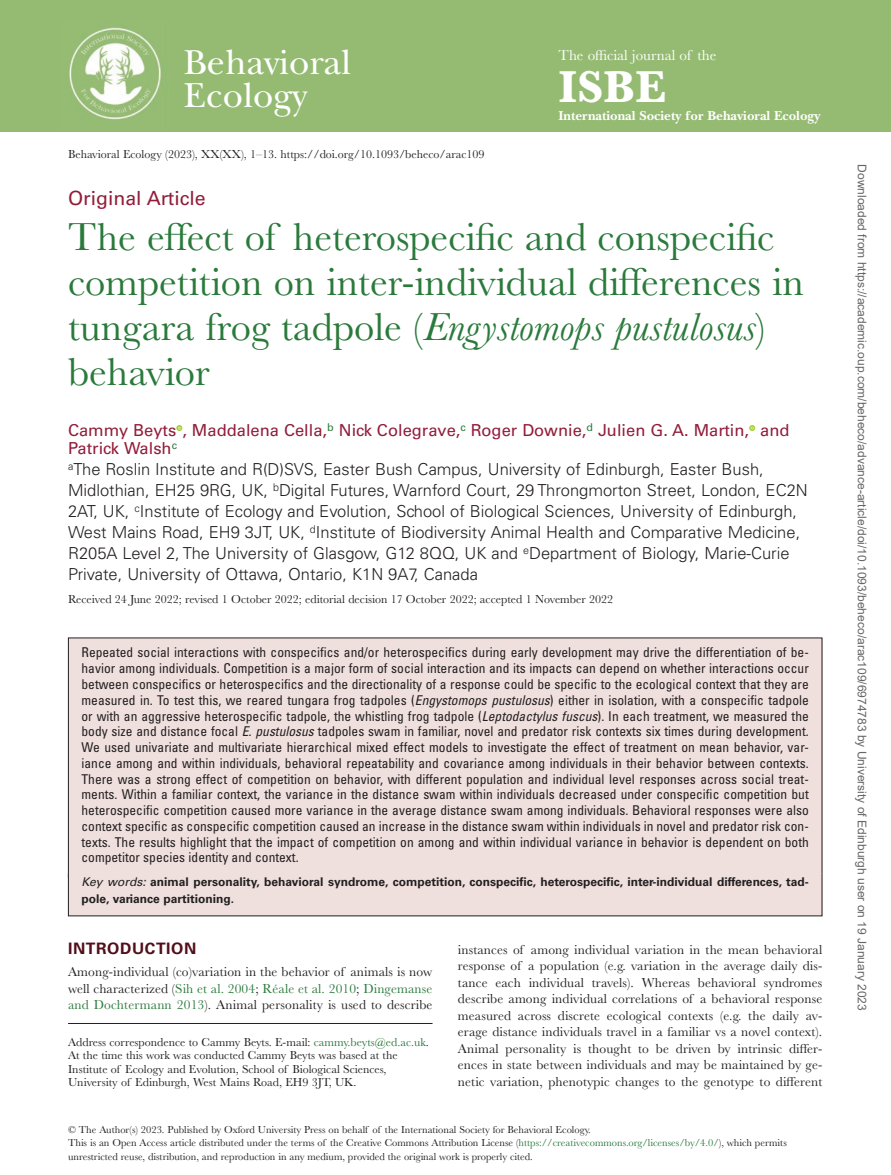
<style>
.page{position:relative;width:891px;height:1175px;background:#fff}
.page>*{position:absolute;margin:0;border:0;box-sizing:border-box;transform-origin:0 0}
.t1{font:700 46.35px "Baskerville MT Std";color:#fff}
.t2{font:40.5px/45px "Baskerville MT Std";color:#2a7a3b}
.t3{font:36.15px/33px "New Baskerville Std";color:#fff}
.t4{font:19.5px "Univers LT Std";color:#921d3a}
.t5{font:300 16.5px/21px "Univers LT Std";color:#231f20}
.t6{font:16.5px/18px "Univers LT Std";color:#921d3a}
.t7{font:700 15.75px "Univers LT Std";letter-spacing:.04em;color:#510f1b}
.t8{font:15px "Baskerville MT Std";color:#fff}
.t9{font:condensed 13.5px/15.8px "Univers LT Std";color:#231f20;text-align:justify}
.t10{font:13.5px/16.5px "Baskerville MT Std";letter-spacing:.01em;color:#231f20;text-align:justify}
.t11{font:700 13.5px "New Baskerville Std";color:#fff}
.t12{font:12px/13.5px "Baskerville MT Std";color:#231f20}
.t13{font:700 12px/16.5px "Univers LT Std";color:#231f20}
.t14{font:12px "Arial";color:#666}
.t15{font:10.5px/13.5px "Baskerville MT Std";color:#231f20}
.s1{font-style:italic}
.s2{font-weight:400;font-style:italic}
.s3{color:#2a7a3b}
</style>
<div class="page">
<div style="left:0;top:0;width:891px;height:131px;background:#95bb73"></div>
<img style="left:69px;top:27px;width:92px;height:93px">
<hr style="left:68px;top:1023px;width:365px;height:1px;background:#231f20">
<div style="left:68px;top:638px;width:754px;height:239px;background:#efe0de"></div>
<div style="left:68px;top:873px;width:754px;height:43px;background:#efe0de"></div>
<svg style="left:176px;top:425px;width:6px;height:6px"></svg>
<svg style="left:749px;top:425px;width:6px;height:6px"></svg>
<h3 class="t3" style="left:184px;top:46px;width:169px">Behavioral<br>Ecology</h3>
<p class="t8" style="left:558px;top:46px;width:160px">The official journal of the</p>
<h1 class="t1" style="left:558px;top:61px;width:109px">ISBE</h1>
<p class="t11" style="left:558px;top:107px;width:263px">International Society for Behavioral Ecology</p>
<p class="t12" style="left:68px;top:148px;width:418px">Behavioral Ecology (2023), XX(XX), 1–13. https://doi.org/10.1093/beheco/arac109</p>
<h3 class="t4" style="left:68px;top:187px;width:139px">Original Article</h3>
<h2 class="t2" style="left:68px;top:215px;width:737px">The effect of heterospecific and conspecific competition on inter-individual differences in tungara frog tadpole (<span class="s1">Engystomops pustulosus</span>) behavior</h2>
<p class="t6" style="left:68px;top:421px;width:723px">Cammy Beyts , Maddalena Cella,<sup>b</sup> Nick Colegrave,<sup>c</sup> Roger Downie,<sup>d</sup> Julien G. A. Martin, and<br>Patrick Walsh<sup>c</sup></p>
<p class="t5" style="left:68px;top:459px;width:741px"><sup>a</sup>The Roslin Institute and R(D)SVS, Easter Bush Campus, University of Edinburgh, Easter Bush, Midlothian, EH25 9RG, UK, <sup>b</sup>Digital Futures, Warnford Court, 29 Throngmorton Street, London, EC2N 2AT, UK, <sup>c</sup>Institute of Ecology and Evolution, School of Biological Sciences, University of Edinburgh, West Mains Road, EH9 3JT, UK, <sup>d</sup>Institute of Biodiversity Animal Health and Comparative Medicine, R205A Level 2, The University of Glasgow, G12 8QQ, UK and <sup>e</sup>Department of Biology, Marie-Curie Private, University of Ottawa, Ontario, K1N 9A7, Canada</p>
<p class="t12" style="left:68px;top:593px;width:547px">Received 24 June 2022; revised 1 October 2022; editorial decision 17 October 2022; accepted 1 November 2022</p>
<p class="t9" style="left:82px;top:644px;width:729px">Repeated social interactions with conspecifics and/or heterospecifics during early development may drive the differentiation of be&shy;havior among individuals. Competition is a major form of social interaction and its impacts can depend on whether interactions occur between conspecifics or heterospecifics and the directionality of a response could be specific to the ecological context that they are measured in. To test this, we reared tungara frog tadpoles (<span class="s1">Engystomops pustulosus</span>) either in isolation, with a conspecific tadpole or with an aggressive heterospecific tadpole, the whistling frog tadpole (<span class="s1">Leptodactylus fuscus</span>). In each treatment, we measured the body size and distance focal <span class="s1">E. pustulosus</span> tadpoles swam in familiar, novel and predator risk contexts six times during development.<br>We used univariate and multivariate hierarchical mixed effect models to investigate the effect of treatment on mean behavior, var&shy;iance among and within individuals, behavioral repeatability and covariance among individuals in their behavior between contexts.<br>There was a strong effect of competition on behavior, with different population and individual level responses across social treat&shy;ments. Within a familiar context, the variance in the distance swam within individuals decreased under conspecific competition but heterospecific competition caused more variance in the average distance swam among individuals. Behavioral responses were also context specific as conspecific competition caused an increase in the distance swam within individuals in novel and predator risk con&shy;texts. The results highlight that the impact of competition on among and within individual variance in behavior is dependent on both competitor species identity and context.</p>
<p class="t13" style="left:82px;top:874px;width:729px"><span class="s2">Key words:</span> animal personality, behavioral syndrome, competition, conspecific, heterospecific, inter-individual differences, tad&shy;pole, variance partitioning.</p>
<p class="t7" style="left:68px;top:939px;width:130px">INTRODUCTION</p>
<p class="t10" style="left:68px;top:963px;width:366px">Among-individual (co)variation in the behavior of animals is now well characterized (<span class="s3">Sih et al. 2004</span>; <span class="s3">Réale et al. 2010</span>; <span class="s3">Dingemanse and Dochtermann 2013</span>). Animal personality is used to describe</p>
<p class="t10" style="left:458px;top:941px;width:366px">instances of among individual variation in the mean behavioral response of a population (e.g. variation in the average daily dis&shy;tance each individual travels). Whereas behavioral syndromes describe among individual correlations of a behavioral response measured across discrete ecological contexts (e.g. the daily av&shy;erage distance individuals travel in a familiar vs a novel context).<br>Animal personality is thought to be driven by intrinsic differ&shy;ences in state between individuals and may be maintained by ge&shy;netic variation, phenotypic changes to the genotype to different</p>
<p class="t12" style="left:68px;top:1035px;width:362px">Address correspondence to Cammy Beyts. E-mail: <span class="s3">cammy.beyts@ed.ac.uk</span>.<br>At the time this work was conducted Cammy Beyts was based at the Institute of Ecology and Evolution, School of Biological Sciences, University of Edinburgh, West Mains Road, EH9 3JT, UK.</p>
<p class="t15" style="left:68px;top:1122px;width:720px">© The Author(s) 2023. Published by Oxford University Press on behalf of the International Society for Behavioral Ecology.<br>This is an Open Access article distributed under the terms of the Creative Commons Attribution License (<span class="s3">https://creativecommons.org/licenses/by/4.0/</span>), which permits unrestricted reuse, distribution, and reproduction in any medium, provided the original work is properly cited.</p>
<p class="t14" style="left:866px;top:164px;width:848px;rotate:90deg">Downloaded from https://academic.oup.com/beheco/advance-article/doi/10.1093/beheco/arac109/6974783 by University of Edinburgh user on 19 January 2023</p>
</div>
